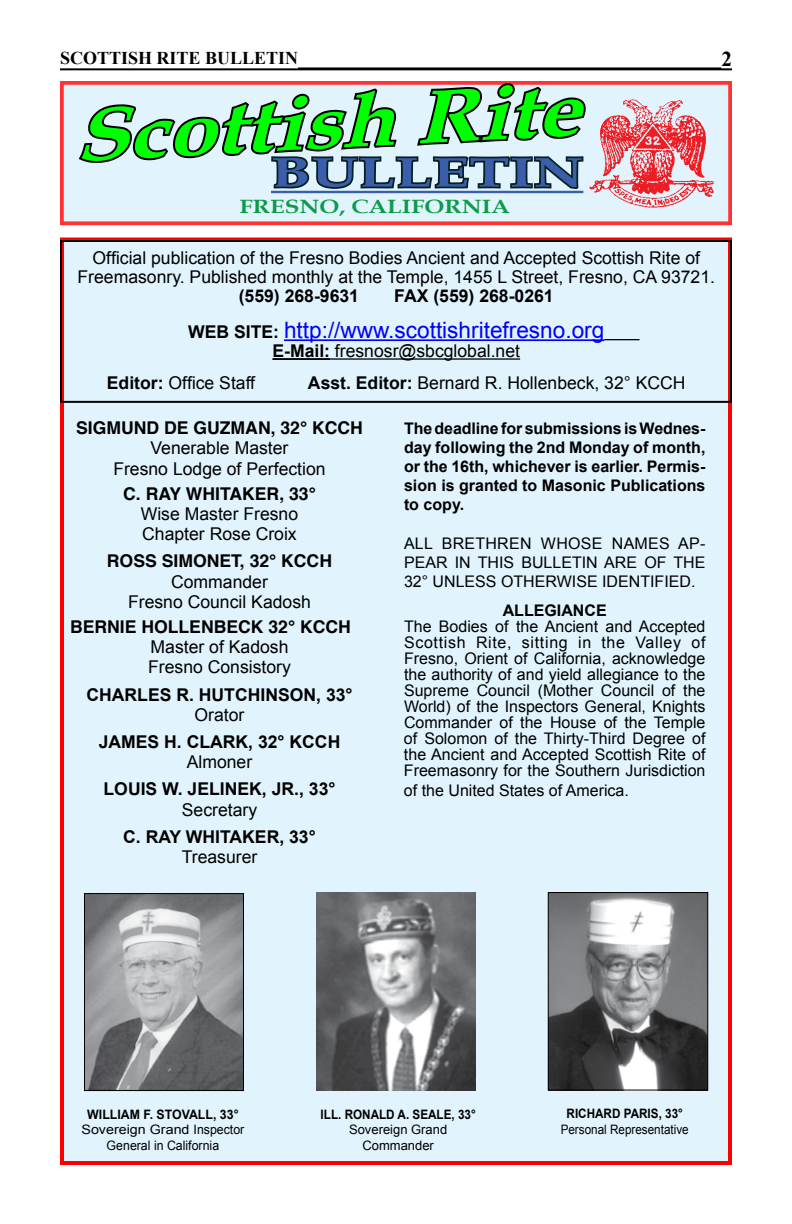
<style>
.page{position:relative;width:792px;height:1224px;background:#fff}
.page>*{position:absolute;margin:0;border:0;box-sizing:border-box;transform-origin:0 0}
.t1{font:italic 700 75.8px "Book Antiqua";color:#0f0;scale:1.15 1}
.t2{font:700 41.6px "Book Antiqua";letter-spacing:.01em;color:#3b5eab;scale:1.43 1}
.t3{font:22.6px "Arial";color:#00f}
.t4{font:700 21.2px "Times New Roman";color:#000}
.t5{font:700 19.2px "Book Antiqua";color:#0b9c49;scale:1.25 1}
.t6{font:700 18px "Times New Roman";color:#000}
.t7{font:17.6px/20.2px "Arial";color:#000;text-align:center}
.t8{font:700 17.6px "Arial";color:#000}
.t9{font:700 17.6px "Helvetica";color:#000}
.t10{font:16px/16px "Arial";color:#000;text-align:justify}
.t11{font:700 16px/19.2px "Arial";color:#000;text-align:justify}
.t12{font:13px/15.6px "Arial";color:#000;text-align:center;scale:1.1 1}
.t13{font:700 13px "Arial";color:#000;scale:.9 1}
.t14{font:13px/15.6px "Arial";color:#000;text-align:center}
.t15{font:13px "Arial";color:#000;scale:.9 1}
.t16{font:700 13px "Arial";color:#000;scale:.95 1}
.s1{font-weight:700;font-size:17.6px;color:#000}
.s2{font-weight:700}
</style>
<div class="page">
<hr style="left:60px;top:68px;width:672px;height:2px;background:#000">
<hr style="left:298px;top:67px;width:423px;height:2px;background:#000">
<div style="left:60px;top:238px;width:672px;height:927px;background:#e1f4fd;border:4px solid #f00"></div>
<div style="left:60px;top:240px;width:672px;height:163px;border:2px solid #000"></div>
<img style="left:550px;top:894px;width:156px;height:194px">
<div style="left:548px;top:892px;width:160px;height:198px;border:1px solid #000"></div>
<img style="left:86px;top:895px;width:156px;height:194px">
<div style="left:84px;top:893px;width:160px;height:198px;border:1px solid #000"></div>
<hr style="left:284px;top:339px;width:320px;height:2px;background:#00f">
<hr style="left:604px;top:339px;width:36px;height:1px;background:#000">
<hr style="left:272px;top:358px;width:58px;height:2px;background:#000">
<hr style="left:330px;top:358px;width:190px;height:2px;background:#000">
<img style="left:316px;top:892px;width:160px;height:198px">
<div style="left:60px;top:81px;width:672px;height:144px;background:#e1f4fd;border:4px solid #f33"></div>
<svg style="left:76px;top:67px;width:513px;height:176px"></svg>
<div style="left:240px;top:199px;width:312px;height:20px;background:#e1f4fd"></div>
<img style="left:589px;top:99px;width:125px;height:109px">
<p class="t6" style="left:60px;top:46px;width:240px">SCOTTISH RITE BULLETIN</p>
<h3 class="t4" style="left:721px;top:45px;width:12px">2</h3>
<h1 class="t1" style="left:72px;top:91px;width:441px;rotate:-3deg">Scottish Rite</h1>
<p class="t5" style="left:240px;top:195px;width:217px">FRESNO, CALIFORNIA</p>
<h2 class="t2" style="left:271px;top:148px;width:220px">BULLETIN</h2>
<p class="t7" style="left:78px;top:248px;width:639px;line-height:19.4px">Official publication of the Fresno Bodies Ancient and Accepted Scottish Rite of<br>Freemasonry. Published monthly at the Temple, 1455 L Street, Fresno, CA 93721.</p>
<p class="t8" style="left:239px;top:285px;width:122px">(559) 268-9631</p>
<p class="t8" style="left:394px;top:285px;width:161px">FAX (559) 268-0261</p>
<h3 class="t3" style="left:188px;top:315px;width:418px"><span class="s1">WEB SITE:</span> http://www.scottishritefresno.org</h3>
<p class="t7" style="left:272px;top:341px;width:249px"><span class="s2">E-Mail:</span> fresnosr@sbcglobal.net</p>
<p class="t7" style="left:107px;top:373px;width:150px"><span class="s2">Editor:</span> Office Staff</p>
<p class="t7" style="left:308px;top:373px;width:376px"><span class="s2">Asst. Editor:</span> Bernard R. Hollenbeck, 32° KCCH</p>
<p class="t9" style="left:76px;top:414px;width:288px">SIGMUND DE GUZMAN, 32° KCCH</p>
<p class="t7" style="left:113px;top:438px;width:214px">Venerable Master<br>Fresno Lodge of Perfection</p>
<p class="t9" style="left:123px;top:479px;width:194px">C. RAY WHITAKER, 33°</p>
<p class="t7" style="left:141px;top:504px;width:159px;text-align:left">Wise Master Fresno<br>Chapter Rose Croix</p>
<p class="t9" style="left:107px;top:547px;width:227px">ROSS SIMONET, 32° KCCH</p>
<p class="t7" style="left:128px;top:572px;width:184px">Commander<br>Fresno Council Kadosh</p>
<p class="t9" style="left:70px;top:613px;width:282px">BERNIE HOLLENBECK 32° KCCH</p>
<p class="t7" style="left:148px;top:637px;width:144px;text-align:left">Master of Kadosh<br>Fresno Consistory</p>
<p class="t8" style="left:86px;top:683px;width:268px">CHARLES R. HUTCHINSON, 33°</p>
<p class="t7" style="left:195px;top:705px;width:51px">Orator</p>
<p class="t8" style="left:99px;top:730px;width:24px">James</p>
<p class="t8" style="left:164px;top:730px;width:48px">H. Clar</p>
<p class="t8" style="left:236px;top:730px;width:106px">k, 32° KCCH</p>
<p class="t7" style="left:187px;top:752px;width:67px">Almoner</p>
<p class="t8" style="left:104px;top:778px;width:234px">LOUIS W. JELINEK, JR., 33°</p>
<p class="t7" style="left:182px;top:800px;width:77px">Secretary</p>
<p class="t8" style="left:123px;top:825px;width:194px">C. RAY WHITAKER, 33°</p>
<p class="t7" style="left:182px;top:847px;width:77px">Treasurer</p>
<p class="t11" style="left:404px;top:419px;width:303px">The deadline for submissions is Wednes&shy;day following the 2nd Monday of month, or the 16th, whichever is earlier. Permis&shy;sion is granted to Masonic Publications to copy.</p>
<p class="t10" style="left:404px;top:534px;width:303px;line-height:19.2px">All brethren whos e names ap&shy;pear i n this bulleti n are of the 32° unless otherwise i denti fi ed.</p>
<p class="t11" style="left:503px;top:602px;width:105px">ALLEGIANCE</p>
<p class="t10" style="left:404px;top:619px;width:304px">The Bodies of the Ancient and Accepted Scottish Rite, sitting in the Valley of Fresno, Orient of California, acknowledge the authority of and yield allegiance to the Supreme Council (Mother Council of the World) of the Inspectors General, Knights Commander of the House of the Temple of Solomon of the Thirty-Third Degree of the Ancient and Accepted Scottish Rite of Freemasonry for the Southern Jurisdiction</p>
<p class="t10" style="left:404px;top:782px;width:227px">of the U nited States of America.</p>
<p class="t16" style="left:87px;top:1105px;width:161px">WILLIAM F. STOVALL, 33°</p>
<p class="t12" style="left:82px;top:1122px;width:150px">Sovereign Grand Inspector<br>General in California</p>
<p class="t13" style="left:321px;top:1105px;width:174px">ILL. RONALD A. SEALE, 33°</p>
<p class="t14" style="left:349px;top:1122px;width:100px">Sovereign Grand<br>Commander</p>
<p class="t13" style="left:567px;top:1105px;width:131px">RICHARD PARIS, 33°</p>
<p class="t15" style="left:561px;top:1121px;width:144px">Personal Representative</p>
</div>
